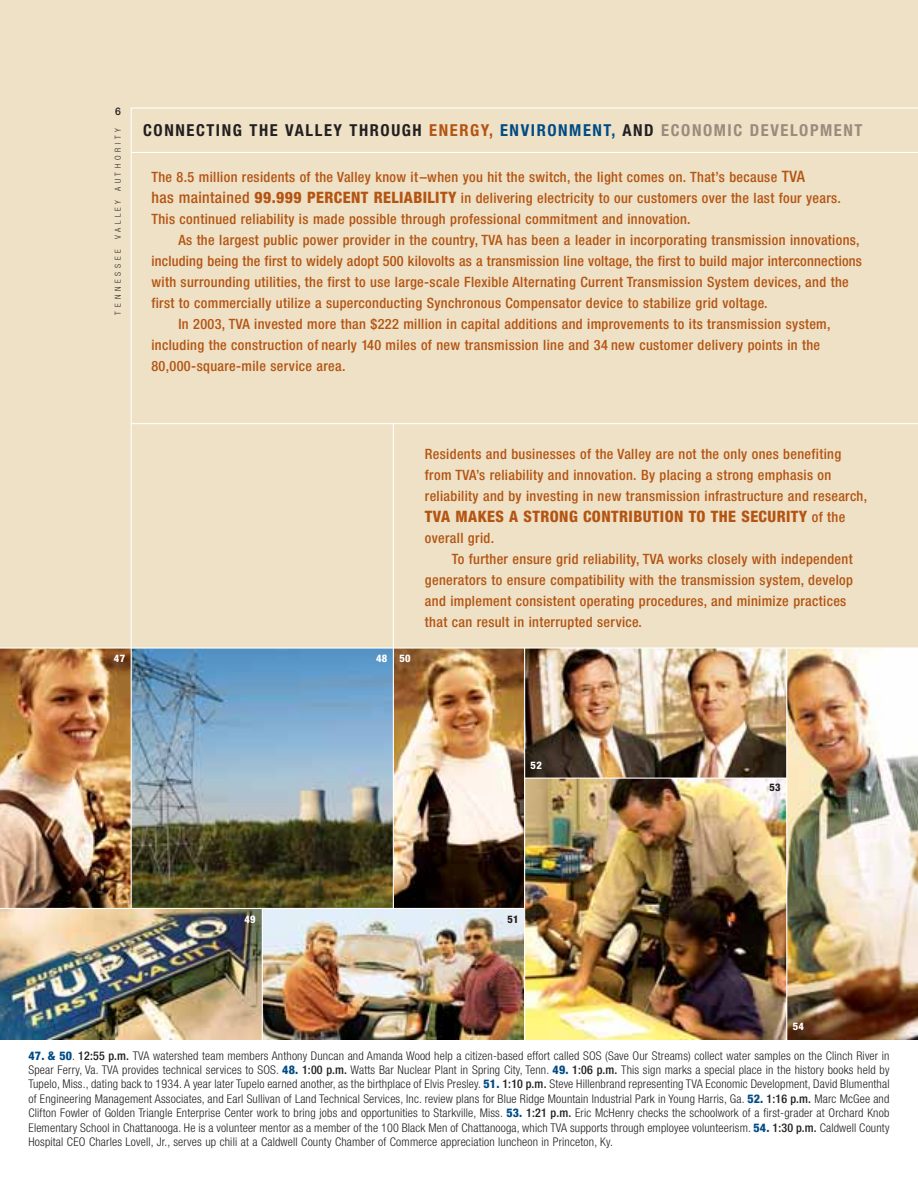
<style>
.page{position:relative;width:918px;height:1188px;background:#fff}
.page>*{position:absolute;margin:0;border:0;box-sizing:border-box;transform-origin:0 0}
.t1{font:700 condensed 16.5px "Helvetica Neue";letter-spacing:.095em;color:#231f20}
.t2{font:800 condensed 15.75px "Helvetica Neue";letter-spacing:.025em;color:#b45413}
.t3{font:500 condensed 14.25px/21px "Helvetica Neue";letter-spacing:.025em;color:#b45413}
.t4{font:300 condensed 12px/14.4px "Helvetica Neue";letter-spacing:.015em;color:#231f20;text-align:justify}
.t5{font:800 condensed 10.5px "Helvetica Neue";letter-spacing:.03em;color:#fff}
.t6{font:800 condensed 10.5px "Helvetica Neue";color:#231f20}
.t7{font:500 10.5px "Helvetica Neue";color:#231f20}
.t8{font:300 condensed 8.25px "Helvetica Neue";letter-spacing:.43em;color:#231f20}
.s1{color:#b45413}
.s2{color:#004b85}
.s3{color:#998b7d}
.s4{font-size:15.75px}
.s5{font-weight:800;font-size:15.75px}
.s6{font-weight:500;font-size:14.25px}
.s7{font-weight:800;color:#004b85}
.s8{font-weight:500}
</style>
<div class="page">
<img style="left:0;top:649px;width:131px;height:259px">
<img style="left:787px;top:649px;width:131px;height:390px">
<img style="left:0;top:909px;width:262px;height:130px">
<img style="left:394px;top:649px;width:130px;height:259px">
<img style="left:263px;top:909px;width:261px;height:130px">
<img style="left:525px;top:649px;width:261px;height:129px">
<img style="left:525px;top:779px;width:261px;height:260px">
<img style="left:132px;top:649px;width:261px;height:259px">
<div style="left:0;top:0;width:918px;height:648px;background:#eee1c5"></div>
<svg style="left:130px;top:107px;width:788px;height:540px"></svg>
<hr style="left:0;top:647px;width:918px;height:2px;background:#fff">
<hr style="left:131px;top:423px;width:787px;height:1px;background:#fff">
<hr style="left:393px;top:424px;width:1px;height:224px;background:#fff">
<hr style="left:131px;top:152px;width:787px;height:1px;background:#fff">
<p class="t7" style="left:115px;top:108px;width:7px">6</p>
<p class="t8" style="left:115px;top:315px;width:188px;rotate:-90deg">TENNESSEE VALLEY AUTHORITY</p>
<p class="t1" style="left:143px;top:124px;width:721px">CONNECTING THE VALLEY THROUGH <span class="s1">ENERGY,</span> <span class="s2">ENVIRONMENT,</span> AND <span class="s3">ECONOMIC DEVELOPMENT</span></p>
<p class="t3" style="left:151px;top:168px;width:691px">The 8.5 million residents of the Valley know it–when you hit the switch, the light comes on. That’s because <span class="s4">TVA<br>has maintained</span> <span class="s5">99.999 PERCENT RELIABILITY</span> in delivering electricity to our customers over the last four years.<br>This continued reliability is made possible through professional commitment and innovation.</p>
<p class="t3" style="left:178px;top:231px;width:683px">As the largest public power provider in the country, TVA has been a leader in incorporating transmission innovations,</p>
<p class="t3" style="left:151px;top:252px;width:712px">including being the first to widely adopt 500 kilovolts as a transmission line voltage, the first to build major interconnections</p>
<p class="t3" style="left:151px;top:273px;width:699px">with surrounding utilities, the first to use large-scale Flexible Alternating Current Transmission System devices, and the</p>
<p class="t3" style="left:151px;top:294px;width:618px">first to commercially utilize a superconducting Synchronous Compensator device to stabilize grid voltage.</p>
<p class="t3" style="left:178px;top:315px;width:654px">In 2003, TVA invested more than $222 million in capital additions and improvements to its transmission system,</p>
<p class="t3" style="left:151px;top:336px;width:670px">including the construction of nearly 140 miles of new transmission line and 34 new customer delivery points in the</p>
<p class="t3" style="left:151px;top:357px;width:196px">80,000-square-mile service area.</p>
<p class="t5" style="left:114px;top:655px;width:13px">47</p>
<p class="t5" style="left:376px;top:655px;width:36px">48 50</p>
<p class="t3" style="left:425px;top:445px;width:444px">Residents and businesses of the Valley are not the only ones benefiting from TVA’s reliability and innovation. By placing a strong emphasis on reliability and by investing in new transmission infrastructure and research,</p>
<p class="t2" style="left:425px;top:511px;width:422px">TVA MAKES A STRONG CONTRIBUTION TO THE SECURITY <span class="s6">of the</span></p>
<p class="t3" style="left:425px;top:529px;width:71px">overall grid.</p>
<p class="t3" style="left:452px;top:550px;width:402px">To further ensure grid reliability, TVA works closely with independent</p>
<p class="t3" style="left:425px;top:571px;width:430px">generators to ensure compatibility with the transmission system, develop</p>
<p class="t3" style="left:425px;top:592px;width:423px">and implement consistent operating procedures, and minimize practices</p>
<p class="t3" style="left:425px;top:613px;width:219px">that can result in interrupted service.</p>
<p class="t5" style="left:531px;top:761px;width:13px">52</p>
<p class="t6" style="left:770px;top:784px;width:13px">53</p>
<p class="t5" style="left:244px;top:916px;width:13px">49</p>
<p class="t6" style="left:507px;top:916px;width:13px">51</p>
<p class="t5" style="left:793px;top:1022px;width:13px">54</p>
<p class="t4" style="left:28px;top:1049px;width:863px"><span class="s7">47. &amp; 50</span>. <span class="s8">12:55 p.m.</span> TVA watershed team members Anthony Duncan and Amanda Wood help a citizen-based effort called SOS (Save Our Streams) collect water samples on the Clinch River in Spear Ferry, Va. TVA provides technical services to SOS. <span class="s7">48.</span> <span class="s8">1:00 p.m.</span> Watts Bar Nuclear Plant in Spring City, Tenn. <span class="s7">49.</span> <span class="s8">1:06 p.m.</span> This sign marks a special place in the history books held by Tupelo, Miss., dating back to 1934. A year later Tupelo earned another, as the birthplace of Elvis Presley. <span class="s7">51.</span> <span class="s8">1:10 p.m.</span> Steve Hillenbrand representing TVA Economic Development, David Blumenthal of Engineering Management Associates, and Earl Sullivan of Land Technical Services, Inc. review plans for Blue Ridge Mountain Industrial Park in Young Harris, Ga. <span class="s7">52.</span> <span class="s8">1:16 p.m.</span> Marc McGee and Clifton Fowler of Golden Triangle Enterprise Center work to bring jobs and opportunities to Starkville, Miss. <span class="s7">53.</span> <span class="s8">1:21 p.m.</span> Eric McHenry checks the schoolwork of a first-grader at Orchard Knob Elementary School in Chattanooga. He is a volunteer mentor as a member of the 100 Black Men of Chattanooga, which TVA supports through employee volunteerism. <span class="s7">54.</span> <span class="s8">1:30 p.m.</span> Caldwell County Hospital CEO Charles Lovell, Jr., serves up chili at a Caldwell County Chamber of Commerce appreciation luncheon in Princeton, Ky.</p>
</div>
